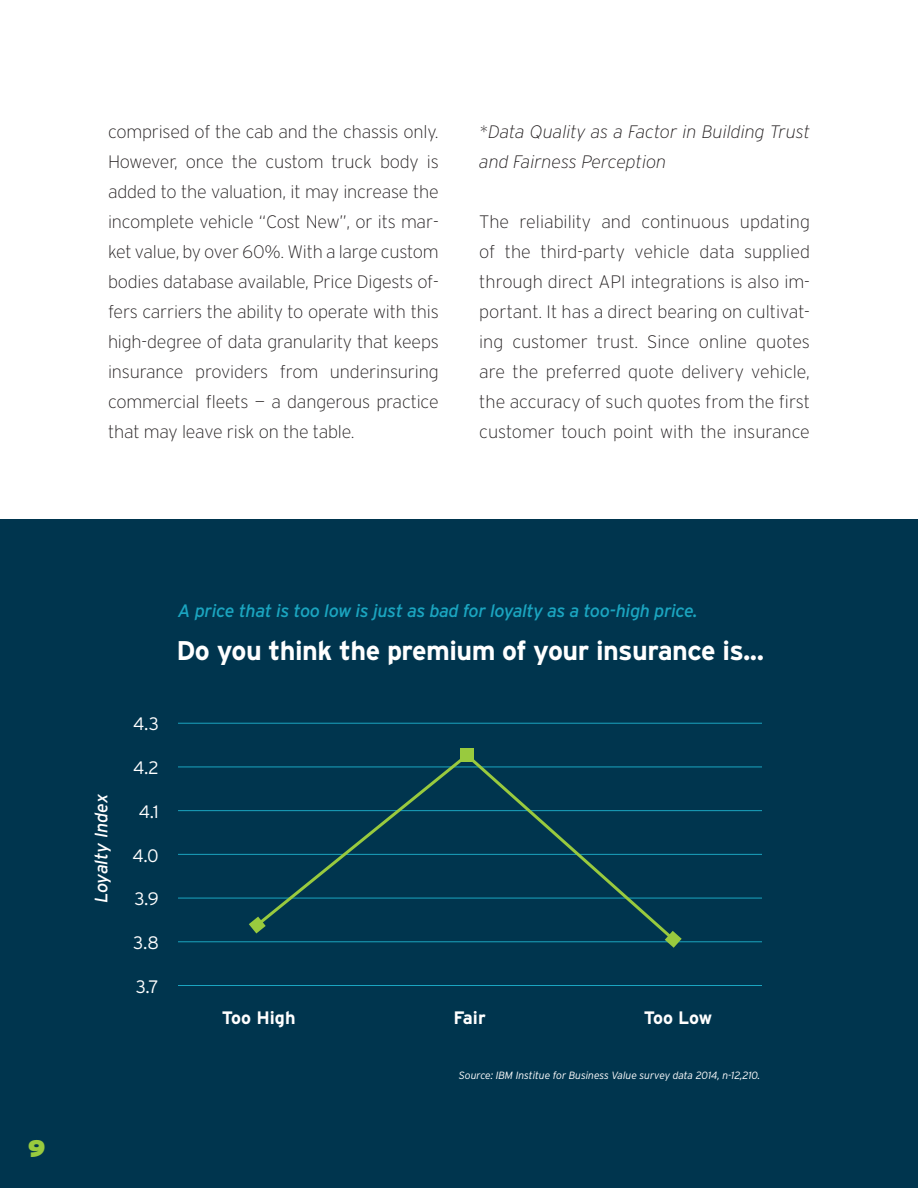
<style>
.page{position:relative;width:918px;height:1188px;background:#fff}
.page>*{position:absolute;margin:0;border:0;box-sizing:border-box;transform-origin:0 0}
.t1{font:700 27px "Interstate";letter-spacing:-.02em;color:#fff}
.Numbers{font:900 24px "Interstate";color:#99ca3e}
.Columns{font:200 18px/30px "Interstate";letter-spacing:-.01em;color:#231f20;text-align:justify}
.Columns-2{font:italic 200 18px/30px "Interstate";color:#231f20}
.t2{font:italic 18px "Interstate";letter-spacing:-.02em;color:#1ba5c0}
.t3{font:300 18px "Interstate";color:#fff}
.t4{font:700 18px "Interstate";color:#fff}
.t5{font:italic 18px "Interstate";letter-spacing:-.015em;color:#fff}
.t6{font:italic 300 10.5px "Interstate";letter-spacing:-.01em;color:#fff}
</style>
<div class="page">
<div style="left:0;top:519px;width:918px;height:669px;background:#00354e"></div>
<hr style="left:178px;top:985px;width:584px;height:1px;background:#1ba5c0">
<hr style="left:178px;top:942px;width:584px;height:1px;background:#1ba5c0">
<hr style="left:178px;top:898px;width:584px;height:1px;background:#1ba5c0">
<hr style="left:178px;top:854px;width:584px;height:1px;background:#1ba5c0">
<hr style="left:178px;top:810px;width:584px;height:1px;background:#1ba5c0">
<hr style="left:178px;top:723px;width:584px;height:1px;background:#1ba5c0">
<hr style="left:178px;top:767px;width:584px;height:1px;background:#1ba5c0">
<svg style="left:253px;top:759px;width:424px;height:184px"></svg>
<svg style="left:665px;top:931px;width:17px;height:17px"></svg>
<svg style="left:249px;top:917px;width:17px;height:16px"></svg>
<div style="left:460px;top:748px;width:14px;height:14px;background:#99ca3e"></div>
<p class="Columns" style="left:108px;top:117px;width:332px">comprised of the cab and the chassis only.<br>However, once the custom truck body is added to the valuation, it may increase the incomplete vehicle “Cost New”, or its mar&shy;ket value, by over 60%. With a large custom bodies database available, Price Digests of&shy;fers carriers the ability to operate with this high-degree of data granularity that keeps insurance providers from underinsuring commercial fleets — a dangerous practice that may leave risk on the table.</p>
<p class="Columns-2" style="left:479px;top:117px;width:332px">*Data Quality as a Factor in Building Trust and Fairness Perception</p>
<p class="Columns" style="left:479px;top:207px;width:332px">The reliability and continuous updating of the third-party vehicle data supplied through direct API integrations is also im&shy;portant. It has a direct bearing on cultivat&shy;ing customer trust. Since online quotes are the preferred quote delivery vehicle, the accuracy of such quotes from the first customer touch point with the insurance</p>
<p class="Numbers" style="left:29px;top:1133px;width:18px">9</p>
<p class="t5" style="left:91px;top:903px;width:111px;rotate:-90deg">Loyalty Index</p>
<p class="t2" style="left:178px;top:601px;width:521px">A price that is too low is just as bad for loyalty as a too-high price.</p>
<p class="t1" style="left:176px;top:636px;width:589px">Do you think the premium of your insurance is...</p>
<p class="t3" style="left:133px;top:714px;width:27px">4.3</p>
<p class="t3" style="left:133px;top:758px;width:27px">4.2</p>
<p class="t3" style="left:139px;top:801px;width:22px">4.1</p>
<p class="t3" style="left:132px;top:845px;width:28px">4.0</p>
<p class="t3" style="left:134px;top:889px;width:26px">3.9</p>
<p class="t3" style="left:133px;top:933px;width:27px">3.8</p>
<p class="t3" style="left:136px;top:976px;width:25px">3.7</p>
<p class="t4" style="left:222px;top:1008px;width:75px">Too High</p>
<p class="t4" style="left:454px;top:1008px;width:34px">Fair</p>
<p class="t4" style="left:644px;top:1008px;width:70px">Too Low</p>
<p class="t6" style="left:459px;top:1069px;width:303px">Source: IBM Institue for Business Value survey data 2014, n-12,210.</p>
</div>
